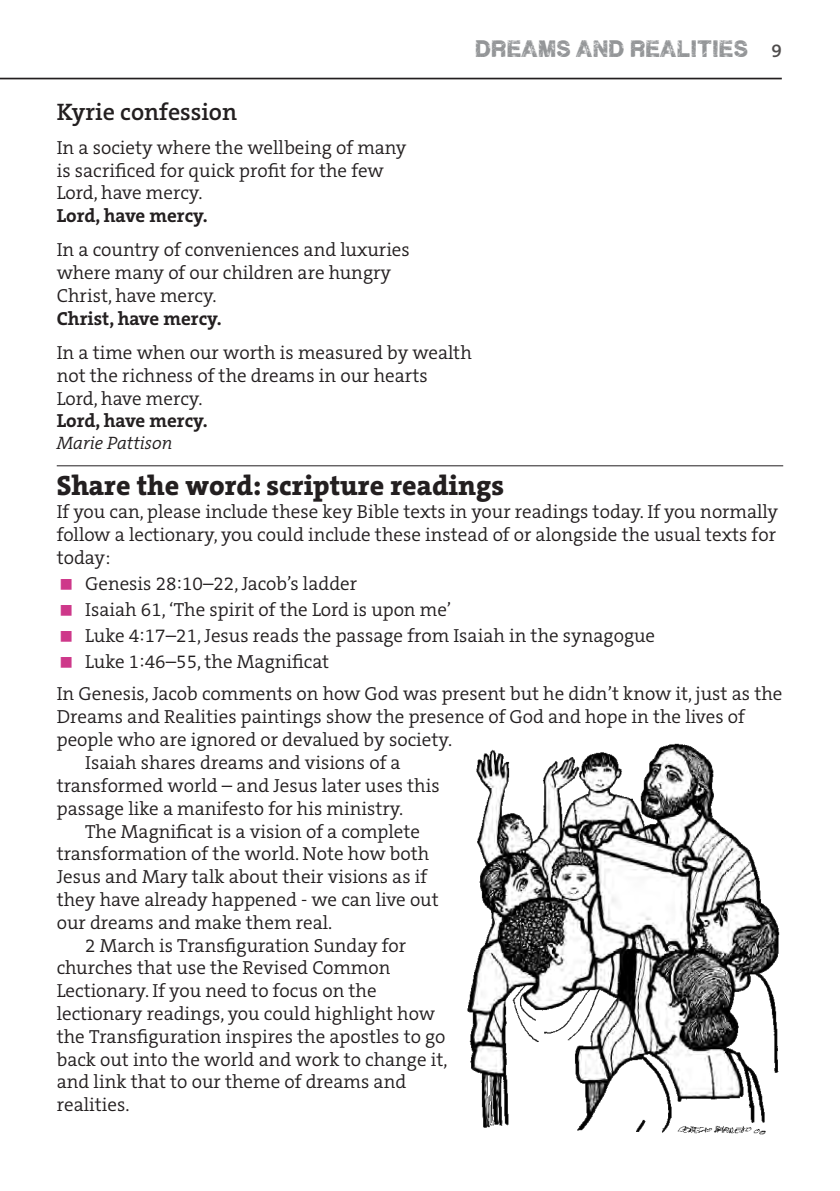
<style>
.page{position:relative;width:840px;height:1191px;background:#fff}
.page>*{position:absolute;margin:0;border:0;box-sizing:border-box;transform-origin:0 0}
.t1{font:800 28px "The Serif C5";color:#231f20}
.t2{font:600 24px "The Serif C5";color:#231f20}
.t3{font:300 19px "The Serif C5";color:#231f20}
.t4{font:700 19px "The Serif C5";color:#231f20}
.t5{font:19px "Plane Crash";color:#939597}
.t6{font:600 19px "The Sans C5";color:#4f4c4c}
.t7{font:italic 300 18px "The Serif C5";color:#231f20}
</style>
<div class="page">
<hr style="left:0;top:78px;width:781px;height:1px;background:#231f20">
<hr style="left:57px;top:465px;width:725px;height:1px;background:#231f20">
<img style="left:467px;top:743px;width:313px;height:391px">
<p class="t5" style="left:475px;top:43px;width:274px">DREAMS AND REALITIES</p>
<p class="t6" style="left:770px;top:43px;width:12px">9</p>
<p class="t2" style="left:57px;top:102px;width:182px">Kyrie confession</p>
<p class="t3" style="left:57px;top:140px;width:351px">In a society where the wellbeing of many</p>
<p class="t3" style="left:57px;top:162px;width:328px">is sacrificed for quick profit for the few</p>
<p class="t3" style="left:57px;top:185px;width:147px">Lord, have mercy.</p>
<p class="t4" style="left:57px;top:208px;width:152px">Lord, have mercy.</p>
<p class="t3" style="left:57px;top:242px;width:354px">In a country of conveniences and luxuries</p>
<p class="t3" style="left:57px;top:265px;width:335px">where many of our children are hungry</p>
<p class="t3" style="left:57px;top:288px;width:161px">Christ, have mercy.</p>
<p class="t4" style="left:57px;top:311px;width:166px">Christ, have mercy.</p>
<p class="t3" style="left:57px;top:345px;width:416px">In a time when our worth is measured by wealth</p>
<p class="t3" style="left:57px;top:368px;width:372px">not the richness of the dreams in our hearts</p>
<p class="t3" style="left:57px;top:390px;width:147px">Lord, have mercy.</p>
<p class="t4" style="left:57px;top:413px;width:152px">Lord, have mercy.</p>
<p class="t7" style="left:57px;top:435px;width:117px">Marie Pattison</p>
<p class="t1" style="left:57px;top:474px;width:448px">Share the word: scripture readings</p>
<p class="t3" style="left:57px;top:503px;width:722px">If you can, please include these key Bible texts in your readings today. If you normally</p>
<p class="t3" style="left:57px;top:526px;width:720px">follow a lectionary, you could include these instead of or alongside the usual texts for</p>
<p class="t3" style="left:57px;top:549px;width:55px">today:</p>
<p class="t3" style="left:85px;top:575px;width:273px">Genesis 28∶10–22, Jacob’s ladder</p>
<p class="t3" style="left:85px;top:601px;width:367px">Isaiah 61, ‘The spirit of the Lord is upon me’</p>
<p class="t3" style="left:85px;top:627px;width:571px">Luke 4∶17–21, Jesus reads the passage from Isaiah in the synagogue</p>
<p class="t3" style="left:85px;top:653px;width:245px">Luke 1∶46–55, the Magnificat</p>
<p class="t3" style="left:57px;top:686px;width:727px">In Genesis, Jacob comments on how God was present but he didn’t know it, just as the</p>
<p class="t3" style="left:57px;top:709px;width:689px">Dreams and Realities paintings show the presence of God and hope in the lives of</p>
<p class="t3" style="left:57px;top:732px;width:396px">people who are ignored or devalued by society.</p>
<p class="t3" style="left:85px;top:755px;width:317px">Isaiah shares dreams and visions of a</p>
<p class="t3" style="left:57px;top:778px;width:384px">transformed world – and Jesus later uses this</p>
<p class="t3" style="left:57px;top:800px;width:348px">passage like a manifesto for his ministry.</p>
<p class="t3" style="left:85px;top:823px;width:336px">The Magnificat is a vision of a complete</p>
<p class="t3" style="left:57px;top:846px;width:374px">transformation of the world. Note how both</p>
<p class="t3" style="left:57px;top:869px;width:372px">Jesus and Mary talk about their visions as if</p>
<p class="t3" style="left:57px;top:892px;width:383px">they have already happened - we can live out</p>
<p class="t3" style="left:57px;top:914px;width:277px">our dreams and make them real.</p>
<p class="t3" style="left:85px;top:937px;width:322px">2 March is Transfiguration Sunday for</p>
<p class="t3" style="left:57px;top:960px;width:335px">churches that use the Revised Common</p>
<p class="t3" style="left:57px;top:983px;width:321px">Lectionary. If you need to focus on the</p>
<p class="t3" style="left:57px;top:1006px;width:379px">lectionary readings, you could highlight how</p>
<p class="t3" style="left:57px;top:1028px;width:390px">the Transfiguration inspires the apostles to go</p>
<p class="t3" style="left:57px;top:1051px;width:392px">back out into the world and work to change it,</p>
<p class="t3" style="left:57px;top:1074px;width:351px">and link that to our theme of dreams and</p>
<p class="t3" style="left:57px;top:1097px;width:74px">realities.</p>
</div>
